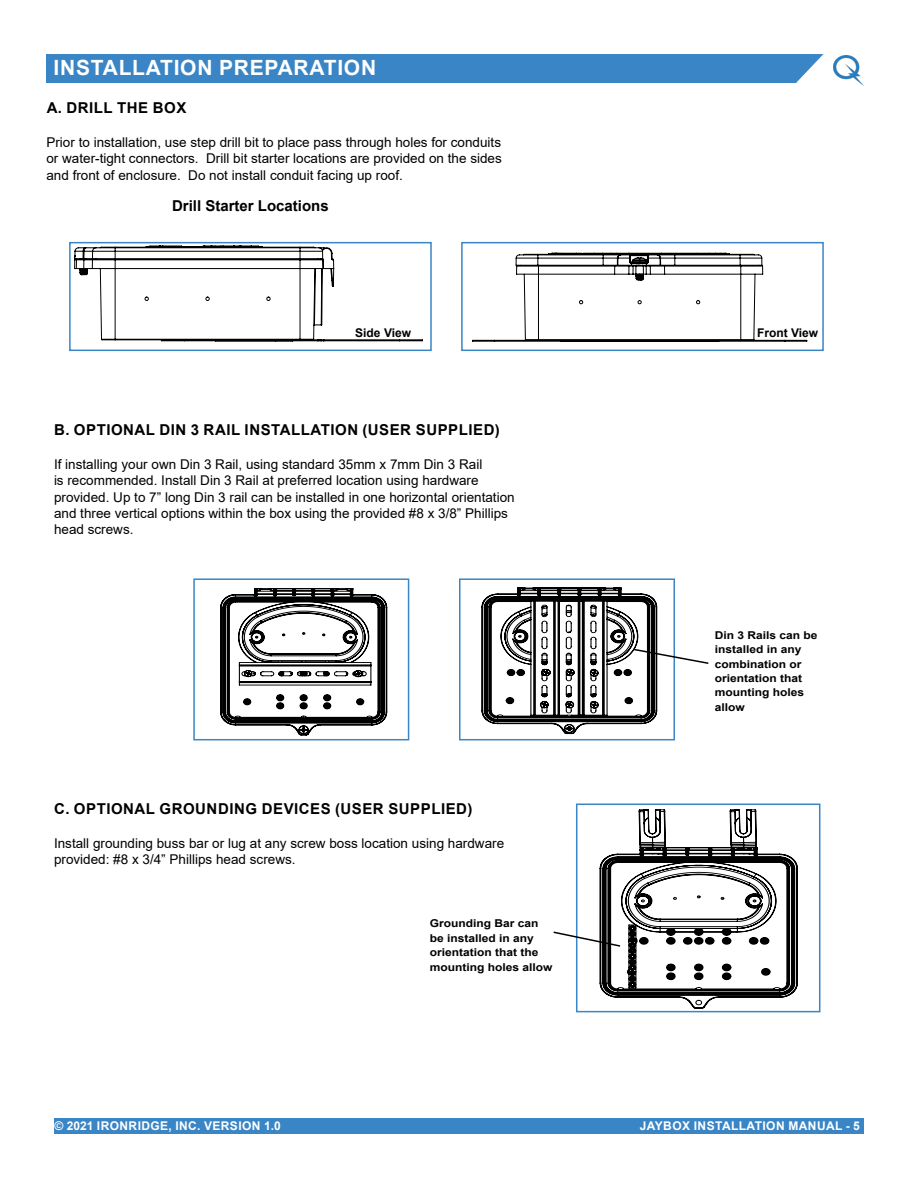
<style>
.page{position:relative;width:918px;height:1188px;background:#fff}
.page>*{position:absolute;margin:0;border:0;box-sizing:border-box;transform-origin:0 0}
.t1{font:700 21px "Arial";letter-spacing:.035em;color:#fff}
.t2{font:700 15px "Arial";letter-spacing:.035em;color:#000}
.t3{font:700 15px "Arial";color:#000}
.t4{font:13.5px/16.2px "Arial";color:#000}
.t5{font:700 12px "Arial";letter-spacing:.035em;color:#fff}
.t6{font:700 12px "Arial";color:#000}
.t7{font:700 10.8px/14.4px "Arial";color:#000;scale:1.11 1}
</style>
<div class="page">
<div style="left:472px;top:1118px;width:392px;height:16px;background:#3a85c5"></div>
<div style="left:54px;top:1118px;width:441px;height:16px;background:#3a85c5"></div>
<img style="left:834px;top:55px;width:29px;height:30px">
<svg style="left:694px;top:54px;width:130px;height:29px;background:#4f92cb"></svg>
<div style="left:46px;top:54px;width:648px;height:29px;background:#3a85c5"></div>
<svg style="left:74px;top:245px;width:349px;height:97px"></svg>
<div style="left:69px;top:242px;width:363px;height:109px;border:2px solid #3a85c5"></div>
<svg style="left:220px;top:588px;width:167px;height:147px"></svg>
<div style="left:193px;top:578px;width:216px;height:162px;border:2px solid #3a85c5"></div>
<div style="left:459px;top:578px;width:216px;height:162px;border:2px solid #3a85c5"></div>
<svg style="left:472px;top:253px;width:335px;height:89px"></svg>
<div style="left:461px;top:242px;width:363px;height:109px;border:2px solid #3a85c5"></div>
<div style="left:576px;top:804px;width:244px;height:208px;border:2px solid #3a85c5"></div>
<svg style="left:553px;top:809px;width:245px;height:200px"></svg>
<svg style="left:482px;top:587px;width:227px;height:147px"></svg>
<h1 class="t1" style="left:61px;top:53px;width:234px">PRODUCT OVERVIEW</h1>
<p class="t2" style="left:47px;top:97px;width:141px">A. DRILL THE BOX</p>
<p class="t4" style="left:46px;top:134px;width:457px;text-align:justify">Prior to installation, use step drill bit to place pass through holes for conduits or water-tight connectors. Drill bit starter locations are provided on the sides and front of enclosure. Do not install conduit facing up roof.</p>
<h1 class="t1" style="left:54px;top:53px;width:324px">INSTALLATION PREPARATION</h1>
<p class="t3" style="left:172px;top:195px;width:158px">Drill Starter Locations</p>
<p class="t6" style="left:355px;top:325px;width:57px">Side View</p>
<p class="t6" style="left:757px;top:325px;width:63px">Front View</p>
<p class="t2" style="left:54px;top:419px;width:447px">B. OPTIONAL DIN 3 RAIL INSTALLATION (USER SUPPLIED)</p>
<p class="t4" style="left:54px;top:456px;width:462px">If installing your own Din 3 Rail, using standard 35mm x 7mm Din 3 Rail<br>is recommended. Install Din 3 Rail at preferred location using hardware provided. Up to 7” long Din 3 rail can be installed in one horizontal orientation and three vertical options within the box using the provided #8 x 3/8” Phillips head screws.</p>
<p class="t2" style="left:54px;top:798px;width:420px">C. OPTIONAL GROUNDING DEVICES (USER SUPPLIED)</p>
<p class="t4" style="left:54px;top:835px;width:452px">Install grounding buss bar or lug at any screw boss location using hardware provided: #8 x 3/4” Phillips head screws.</p>
<p class="t7" style="left:430px;top:917px;width:112px">Grounding Bar can be installed in any orientation that the mounting holes allow</p>
<p class="t7" style="left:715px;top:628px;width:94px">Din 3 Rails can be installed in any combination or orientation that mounting holes allow</p>
<p class="t5" style="left:55px;top:1117px;width:228px">© 2021 IRONRIDGE, INC. VERSION 1.0</p>
<p class="t5" style="left:640px;top:1117px;width:222px">JAYBOX INSTALLATION MANUAL - 5</p>
</div>
